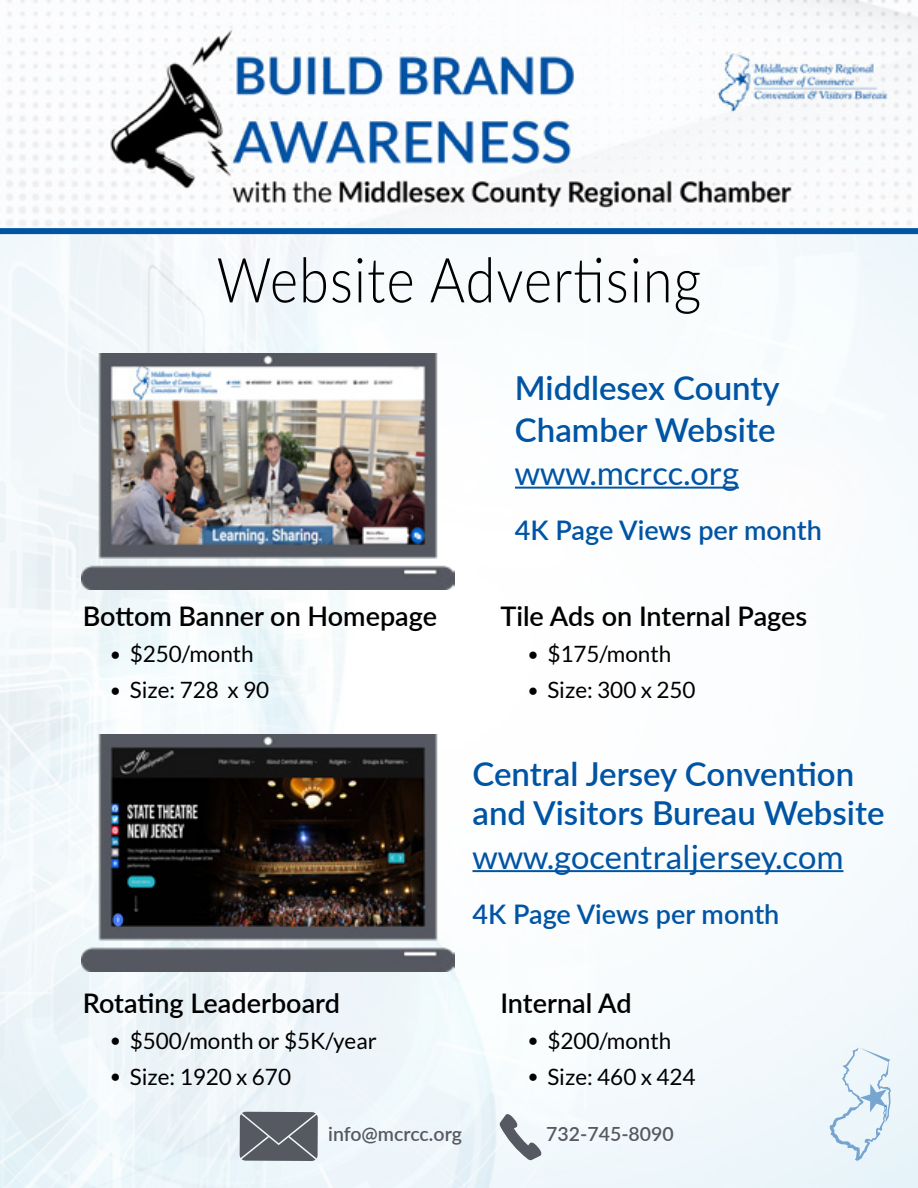
<style>
.page{position:relative;width:918px;height:1188px;background:#fff}
.page>*{position:absolute;margin:0;border:0;box-sizing:border-box;transform-origin:0 0}
.t1{font:300 62.1px "Lato";letter-spacing:.02em;color:#000;scale:.87 1}
.t2{font:600 33px/42px "Lato";color:#0054a4}
.t3{font:33px "Lato";color:#0054a4}
.t4{font:600 27px "Lato";color:#000}
.t5{font:600 27px "Lato";color:#0054a4}
.t6{font:22.5px "Lato";color:#000}
.t7{font:600 19.5px "Lato";color:#565961}
.s1{font-size:19.5px}
</style>
<div class="page">
<img style="left:0;top:234px;width:918px;height:954px">
<img style="left:81px;top:353px;width:374px;height:237px">
<img style="left:81px;top:735px;width:374px;height:237px">
<hr style="left:515px;top:487px;width:224px;height:2px;background:#0054a4">
<hr style="left:472px;top:870px;width:371px;height:2px;background:#0054a4">
<svg style="left:830px;top:1047px;width:61px;height:114px"></svg>
<img style="left:6px;top:0;width:912px;height:228px">
<div style="left:0;top:228px;width:918px;height:6px;background:#0054a4"></div>
<svg style="left:240px;top:1112px;width:78px;height:49px;background:#62656d"></svg>
<svg style="left:500px;top:1114px;width:42px;height:47px"></svg>
<h1 class="t1" style="left:217px;top:237px;width:559px">Website Advertising</h1>
<p class="t4" style="left:83px;top:597px;width:356px">Bottom Banner on Homepage</p>
<p class="t6" style="left:110px;top:642px;width:145px"><span class="s1">•</span> $250/month</p>
<p class="t6" style="left:110px;top:678px;width:161px"><span class="s1">•</span> Size: 728 x 90</p>
<p class="t4" style="left:83px;top:983px;width:259px">Rotating Leaderboard</p>
<p class="t6" style="left:110px;top:1028px;width:269px"><span class="s1">•</span> $500/month or $5K/year</p>
<p class="t6" style="left:110px;top:1064px;width:183px"><span class="s1">•</span> Size: 1920 x 670</p>
<h2 class="t2" style="left:515px;top:365px;width:266px">Middlesex County<br>Chamber Website</h2>
<h2 class="t3" style="left:515px;top:455px;width:225px">www.mcrcc.org</h2>
<p class="t5" style="left:515px;top:511px;width:308px">4K Page Views per month</p>
<p class="t4" style="left:500px;top:597px;width:308px">Tile Ads on Internal Pages</p>
<p class="t6" style="left:527px;top:642px;width:145px"><span class="s1">•</span> $175/month</p>
<p class="t6" style="left:527px;top:678px;width:170px"><span class="s1">•</span> Size: 300 x 250</p>
<h2 class="t2" style="left:472px;top:753px;width:414px;line-height:39px">Central Jersey Convention and Visitors Bureau Website</h2>
<h2 class="t3" style="left:472px;top:838px;width:372px">www.gocentraljersey.com</h2>
<p class="t5" style="left:472px;top:894px;width:308px">4K Page Views per month</p>
<p class="t4" style="left:500px;top:983px;width:133px">Internal Ad</p>
<p class="t6" style="left:527px;top:1028px;width:145px"><span class="s1">•</span> $200/month</p>
<p class="t6" style="left:527px;top:1064px;width:170px"><span class="s1">•</span> Size: 460 x 424</p>
<p class="t7" style="left:328px;top:1119px;width:135px">info@mcrcc.org</p>
<p class="t7" style="left:546px;top:1119px;width:129px">732-745-8090</p>
</div>
